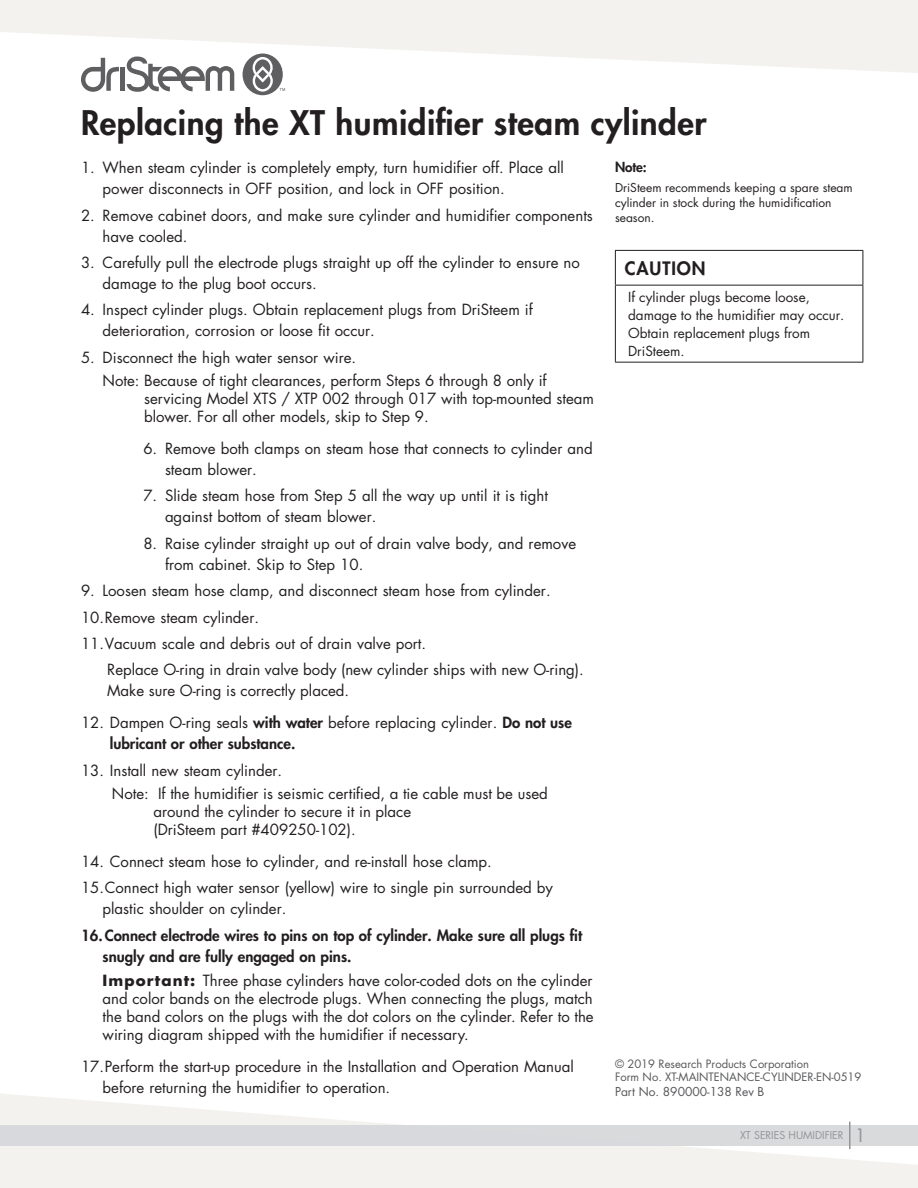
<style>
.page{position:relative;width:918px;height:1188px;background:#fff}
.page>*{position:absolute;margin:0;border:0;box-sizing:border-box;transform-origin:0 0}
._0113_Headline_catal{font:800 33px "Futura Std";letter-spacing:.015em;color:#231f20}
._0113_Warning_headin{font:800 18px "Futura Std";letter-spacing:.05em;color:#231f20}
._0113_Body_bullet{font:15px/21px "Futura Std";color:#231f20}
.t1{font:800 15px/21px "Futura Std";color:#231f20}
._0113_Warning_body{font:13.5px/18px "Futura Std";color:#231f20}
._0113_IOM_sidebar_he{font:800 13.5px "Futura Std";color:#231f20}
._0113_IOM_sidebar_bo{font:12px/15px "Futura Std";color:#231f20}
._0113_IOM_sidebar_bo-2{font:12px "Futura Std";color:#57585a}
._0113_Catalog_back_c{font:11.25px "Futura Std";color:#57585a}
.t2{font:10.5px "Futura Std";color:#939598}
.s1{font-weight:800}
.s2{font-weight:700}
.s3{font-size:18px}
</style>
<div class="page">
<svg style="left:0;top:0;width:918px;height:74px;fill:#f3f2ef"></svg>
<svg style="left:0;top:1094px;width:918px;height:94px;fill:#f3f2ef"></svg>
<svg style="left:849px;top:1122px;width:1px;height:27px"></svg>
<hr style="left:615px;top:250px;width:248px;height:1px;background:#231f20">
<hr style="left:615px;top:251px;width:1px;height:34px;background:#231f20">
<hr style="left:863px;top:251px;width:1px;height:34px;background:#231f20">
<hr style="left:615px;top:285px;width:248px;height:1px;background:#231f20">
<hr style="left:615px;top:286px;width:1px;height:76px;background:#231f20">
<hr style="left:863px;top:286px;width:1px;height:76px;background:#231f20">
<hr style="left:615px;top:362px;width:248px;height:1px;background:#231f20">
<div style="left:243px;top:54px;width:40px;height:41px;background:#5f5f62;border-radius:50%"></div>
<svg style="left:252px;top:57px;width:22px;height:35px"></svg>
<hr style="left:121px;top:67px;width:4px;height:24px;background:#5f5f62">
<svg style="left:81px;top:58px;width:38px;height:34px"></svg>
<svg style="left:126px;top:57px;width:108px;height:35px"></svg>
<svg style="left:280px;top:88px;width:5px;height:3px"></svg>
<p class="_0113_Headline_catal" style="left:81px;top:102px;width:627px">Replacing the XT humidifier steam cylinder</p>
<p class="_0113_Body_bullet" style="left:103px;top:157px;width:463px;text-indent:-22px">1. When steam cylinder is completely empty, turn humidifier off. Place all power disconnects in OFF position, and lock in OFF position.</p>
<p class="_0113_Body_bullet" style="left:103px;top:205px;width:492px;text-indent:-22px">2. Remove cabinet doors, and make sure cylinder and humidifier components have cooled.</p>
<p class="_0113_Body_bullet" style="left:103px;top:252px;width:479px;text-indent:-22px">3. Carefully pull the electrode plugs straight up off the cylinder to ensure no damage to the plug boot occurs.</p>
<p class="_0113_Body_bullet" style="left:103px;top:300px;width:432px;text-indent:-22px">4. Inspect cylinder plugs. Obtain replacement plugs from DriSteem if deterioration, corrosion or loose fit occur.</p>
<p class="_0113_Body_bullet" style="left:81px;top:347px;width:277px">5. Disconnect the high water sensor wire.</p>
<p class="_0113_Body_bullet" style="left:144px;top:372px;width:451px;line-height:18px;text-indent:-42px">Note: Because of tight clearances, perform Steps 6 through 8 only if servicing Model XTS / XTP 002 through 017 with top-mounted steam blower. For all other models, skip to Step 9.</p>
<p class="_0113_Body_bullet" style="left:165px;top:438px;width:429px;text-indent:-22px">6. Remove both clamps on steam hose that connects to cylinder and steam blower.</p>
<p class="_0113_Body_bullet" style="left:165px;top:486px;width:385px;text-indent:-22px">7. Slide steam hose from Step 5 all the way up until it is tight against bottom of steam blower.</p>
<p class="_0113_Body_bullet" style="left:165px;top:533px;width:413px;text-indent:-22px">8. Raise cylinder straight up out of drain valve body, and remove from cabinet. Skip to Step 10.</p>
<p class="_0113_Body_bullet" style="left:81px;top:580px;width:471px">9. Loosen steam hose clamp, and disconnect steam hose from cylinder.</p>
<p class="_0113_Body_bullet" style="left:81px;top:607px;width:180px">10.Remove steam cylinder.</p>
<p class="_0113_Body_bullet" style="left:81px;top:633px;width:347px">11.Vacuum scale and debris out of drain valve port.</p>
<p class="_0113_Body_bullet" style="left:107px;top:660px;width:478px">Replace O-ring in drain valve body (new cylinder ships with new O-ring).<br>Make sure O-ring is correctly placed.</p>
<p class="_0113_Body_bullet" style="left:110px;top:712px;width:464px;text-indent:-29px">12. Dampen O-ring seals <span class="s1">with water</span> before replacing cylinder. <span class="s1">Do not use lubricant or other substance.</span></p>
<p class="_0113_Body_bullet" style="left:81px;top:760px;width:203px">13. Install new steam cylinder.</p>
<p class="_0113_Body_bullet" style="left:153px;top:785px;width:396px;line-height:18px;text-indent:-42px">Note: If the humidifier is seismic certified, a tie cable must be used around the cylinder to secure it in place<br>(DriSteem part #409250-102).</p>
<p class="_0113_Body_bullet" style="left:81px;top:851px;width:412px">14. Connect steam hose to cylinder, and re-install hose clamp.</p>
<p class="_0113_Body_bullet" style="left:103px;top:877px;width:452px;text-indent:-22px">15.Connect high water sensor (yellow) wire to single pin surrounded by plastic shoulder on cylinder.</p>
<p class="t1" style="left:103px;top:925px;width:481px;text-indent:-22px">16.Connect electrode wires to pins on top of cylinder. Make sure all plugs fit snugly and are fully engaged on pins.</p>
<p class="_0113_Body_bullet" style="left:103px;top:971px;width:493px;line-height:18px;text-align:justify"><span class="s2">Important:</span> Three phase cylinders have color-coded dots on the cylinder and color bands on the electrode plugs. When connecting the plugs, match the band colors on the plugs with the dot colors on the cylinder. Refer to the wiring diagram shipped with the humidifier if necessary.</p>
<p class="_0113_Body_bullet" style="left:103px;top:1056px;width:473px;text-indent:-22px">17.Perform the start-up procedure in the Installation and Operation Manual before returning the humidifier to operation.</p>
<p class="_0113_IOM_sidebar_he" style="left:615px;top:159px;width:33px">Note:</p>
<p class="_0113_IOM_sidebar_bo" style="left:615px;top:181px;width:239px">DriSteem recommends keeping a spare steam cylinder in stock during the humidification season.</p>
<p class="_0113_Warning_headin" style="left:625px;top:257px;width:82px">CAUTION</p>
<p class="_0113_Warning_body" style="left:628px;top:288px;width:218px">If cylinder plugs become loose, damage to the humidifier may occur.<br>Obtain replacement plugs from<br>DriSteem.</p>
<p class="_0113_Catalog_back_c" style="left:615px;top:1057px;width:196px">© 2019 Research Products Corporation</p>
<p class="_0113_Catalog_back_c" style="left:615px;top:1070px;width:248px">Form No. XT-MAINTENANCE-CYLINDER-EN-0519</p>
<p class="_0113_IOM_sidebar_bo-2" style="left:615px;top:1084px;width:151px">Part No. 890000-138 Rev B</p>
<p class="t2" style="left:740px;top:1129px;width:127px">XT SERIES HUMIDIFIER <span class="s3">1</span></p>
</div>
